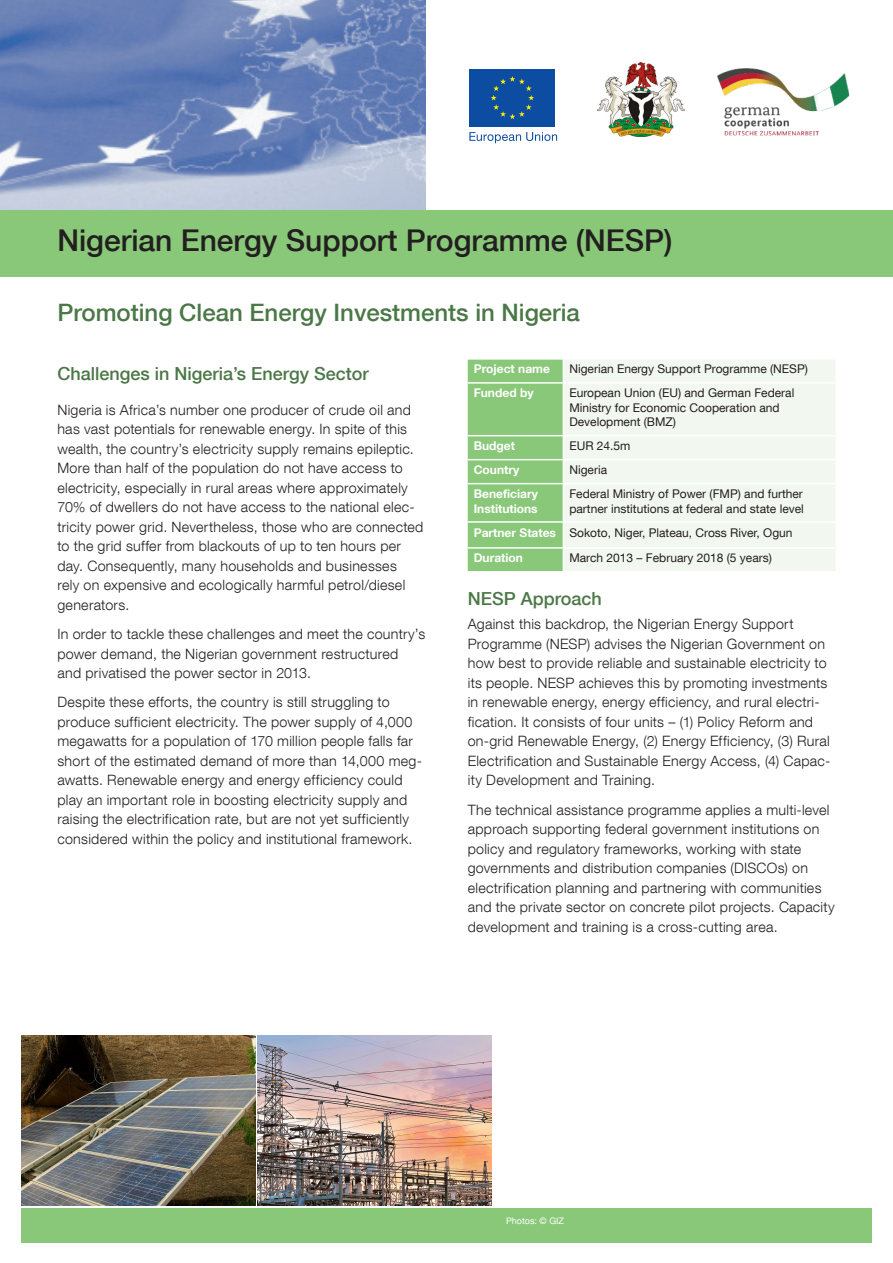
<style>
.page{position:relative;width:893px;height:1263px;background:#fff}
.page>*{position:absolute;margin:0;border:0;box-sizing:border-box;transform-origin:0 0}
.t1{font:500 30px "Helvetica Neue LT Com";color:#231f20}
.t2{font:500 24px "Helvetica Neue LT Com";color:#4b7847}
.Subheads_innen{font:500 18px "Helvetica Neue LT Com";color:#4b7847}
.Paragraph{font:500 18px "Helvetica Neue LT Com";color:#4b7847}
.Paragraph-2{font:300 14.25px/19.5px "Helvetica Neue LT Com";letter-spacing:.02em;color:#231f20}
.Chart_text__left_ali{font:12px/14.4px "Helvetica Neue LT Com";color:#231f20}
.Chart_bold{font:700 12px/14.4px "Helvetica Neue LT Com";color:#fff}
.Photo_credits{font:9px "Helvetica Neue LT Com";color:#fff}
</style>
<div class="page">
<img style="left:0;top:0;width:425px;height:210px">
<div style="left:0;top:210px;width:893px;height:66px;background:#88c878"></div>
<div style="left:469px;top:69px;width:86px;height:58px;background:#0d4da1"></div>
<svg style="left:491px;top:76px;width:43px;height:43px"></svg>
<svg style="left:469px;top:132px;width:88px;height:11px"></svg>
<img style="left:717px;top:68px;width:133px;height:68px">
<img style="left:598px;top:63px;width:86px;height:73px">
<div style="left:564px;top:360px;width:271px;height:211px;background:#f2f8ef"></div>
<hr style="left:563px;top:382px;width:273px;height:2px;background:#fff">
<hr style="left:563px;top:435px;width:273px;height:1px;background:#fff">
<hr style="left:563px;top:459px;width:273px;height:1px;background:#fff">
<hr style="left:563px;top:483px;width:273px;height:1px;background:#fff">
<hr style="left:563px;top:521px;width:273px;height:2px;background:#fff">
<hr style="left:563px;top:547px;width:273px;height:2px;background:#fff">
<svg style="left:468px;top:359px;width:95px;height:212px;background:#8dca7e"></svg>
<div style="left:21px;top:1208px;width:851px;height:34px;background:#88c878"></div>
<img style="left:21px;top:1035px;width:234px;height:170px">
<img style="left:257px;top:1035px;width:234px;height:170px">
<p class="t1" style="left:57px;top:222px;width:617px">Nigerian Energy Support Programme (NESP)</p>
<p class="t2" style="left:57px;top:298px;width:524px">Promoting Clean Energy Investments in Nigeria</p>
<p class="Subheads_innen" style="left:57px;top:363px;width:313px">Challenges in Nigeria’s Energy Sector</p>
<p class="Paragraph-2" style="left:57px;top:400px;width:368px">Nigeria is Africa’s number one producer of crude oil and has vast potentials for renewable energy. In spite of this wealth, the country’s electricity supply remains epileptic.<br>More than half of the population do not have access to electricity, especially in rural areas where approximately 70% of dwellers do not have access to the national elec&shy;tricity power grid. Nevertheless, those who are connected to the grid suffer from blackouts of up to ten hours per day. Consequently, many households and businesses<br>rely on expensive and ecologically harmful petrol/diesel generators.</p>
<p class="Paragraph-2" style="left:57px;top:624px;width:369px">In order to tackle these challenges and meet the country’s power demand, the Nigerian government restructured and privatised the power sector in 2013.</p>
<p class="Paragraph-2" style="left:57px;top:692px;width:366px">Despite these efforts, the country is still struggling to produce sufficient electricity. The power supply of 4,000 megawatts for a population of 170 million people falls far short of the estimated demand of more than 14,000 meg&shy;awatts. Renewable energy and energy efficiency could play an important role in boosting electricity supply and raising the electrification rate, but are not yet sufficiently considered within the policy and institutional framework.</p>
<p class="Chart_bold" style="left:474px;top:362px;width:78px">Project name</p>
<p class="Chart_text__left_ali" style="left:569px;top:362px;width:240px">Nigerian Energy Support Programme (NESP)</p>
<p class="Chart_bold" style="left:474px;top:386px;width:61px">Funded by</p>
<p class="Chart_text__left_ali" style="left:569px;top:386px;width:226px">European Union (EU) and German Federal<br>Ministry for Economic Cooperation and<br>Development (BMZ)</p>
<p class="Chart_bold" style="left:474px;top:438px;width:43px">Budget</p>
<p class="Chart_text__left_ali" style="left:569px;top:438px;width:63px">EUR 24.5m</p>
<p class="Chart_bold" style="left:474px;top:462px;width:47px">Country</p>
<p class="Chart_text__left_ali" style="left:569px;top:462px;width:39px">Nigeria</p>
<p class="Chart_bold" style="left:474px;top:486px;width:66px">Beneficiary<br>Institutions</p>
<p class="Chart_text__left_ali" style="left:569px;top:486px;width:236px">Federal Ministry of Power (FMP) and further partner institutions at federal and state level</p>
<p class="Chart_bold" style="left:474px;top:525px;width:84px">Partner States</p>
<p class="Chart_text__left_ali" style="left:569px;top:525px;width:225px">Sokoto, Niger, Plateau, Cross River, Ogun</p>
<p class="Chart_bold" style="left:474px;top:551px;width:51px">Duration</p>
<p class="Chart_text__left_ali" style="left:569px;top:551px;width:204px">March 2013 – February 2018 (5 years)</p>
<p class="Paragraph" style="left:468px;top:587px;width:136px">NESP Approach</p>
<p class="Paragraph-2" style="left:468px;top:614px;width:364px">Against this backdrop, the Nigerian Energy Support Programme (NESP) advises the Nigerian Government on how best to provide reliable and sustainable electricity to its people. NESP achieves this by promoting investments in renewable energy, energy efficiency, and rural electri&shy;fication. It consists of four units – (1) Policy Reform and on-grid Renewable Energy, (2) Energy Efficiency, (3) Rural Electrification and Sustainable Energy Access, (4) Capac&shy;ity Development and Training.</p>
<p class="Paragraph-2" style="left:468px;top:799px;width:369px">The technical assistance programme applies a multi-level approach supporting federal government institutions on policy and regulatory frameworks, working with state governments and distribution companies (DISCOs) on electrification planning and partnering with communities and the private sector on concrete pilot projects. Capacity development and training is a cross-cutting area.</p>
<p class="Photo_credits" style="left:506px;top:1215px;width:59px">Photos: © GIZ</p>
</div>
